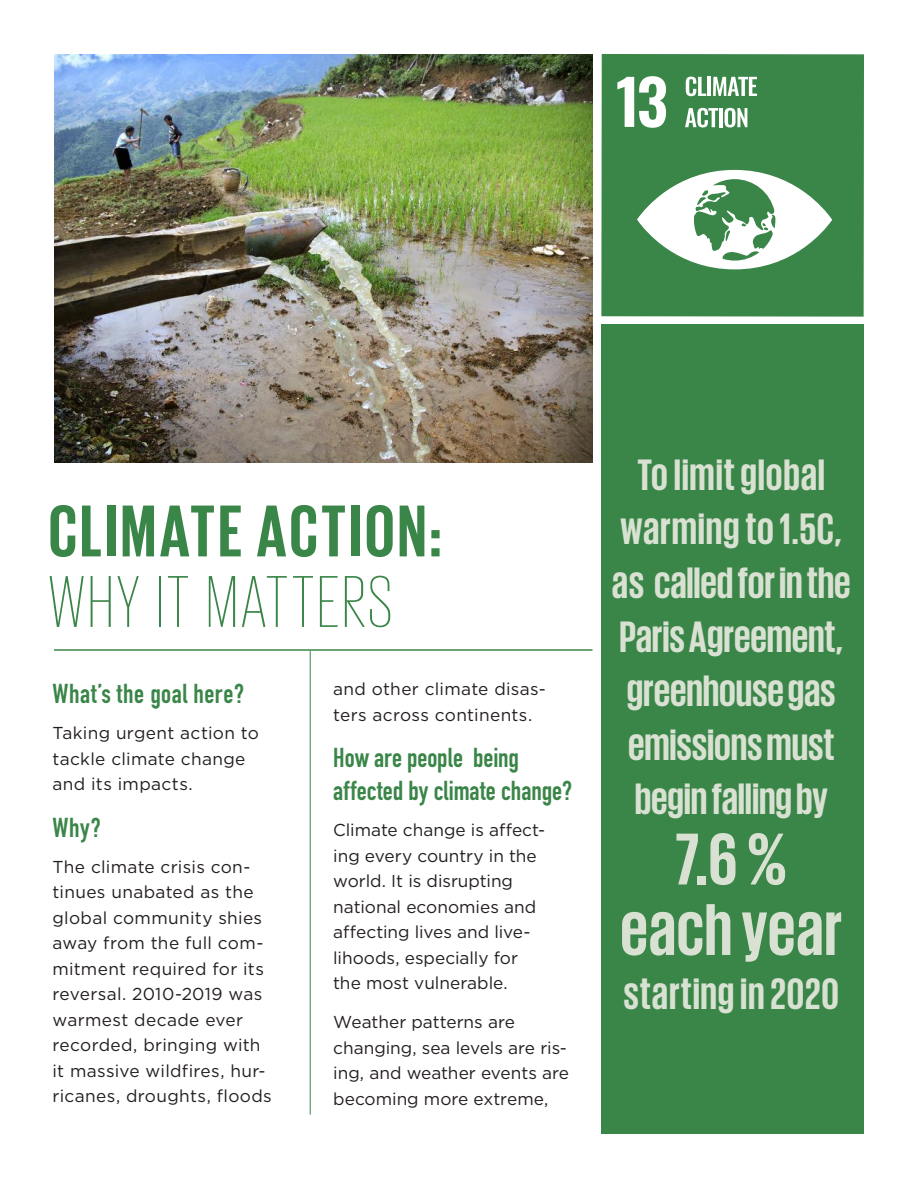
<style>
.page{position:relative;width:918px;height:1188px;background:#fff}
.page>*{position:absolute;margin:0;border:0;box-sizing:border-box;transform-origin:0 0}
.t1{font:700 75px "Giorgio Sans";letter-spacing:.045em;color:#3a8548}
.t2{font:700 75px/70.5px "Giorgio Sans";letter-spacing:.015em;color:#d9e1d2;text-align:center}
.t3{font:200 75px "Giorgio Sans";letter-spacing:.045em;color:#3a8548}
.t4{font:700 45px/54px "Giorgio Sans";color:#d9e1d2;text-align:center}
.t5{font:700 45px "Giorgio Sans";letter-spacing:.02em;color:#d9e1d2}
.t6{font:27px/33px "DIN Engschrift";letter-spacing:.005em;color:#3a8548}
.t7{font:17.25px/25.5px "Gotham";letter-spacing:.01em;color:#241f1f}
</style>
<div class="page">
<img style="left:54px;top:54px;width:539px;height:408px">
<div style="left:601px;top:325px;width:263px;height:809px;background:#3a8548"></div>
<hr style="left:54px;top:649px;width:538px;height:2px;background:#3a8548">
<hr style="left:310px;top:651px;width:1px;height:464px;background:#3a8548">
<div style="left:601px;top:54px;width:263px;height:263px;background:#3a8548"></div>
<svg style="left:617px;top:76px;width:49px;height:52px"></svg>
<svg style="left:686px;top:77px;width:20px;height:19px"></svg>
<hr style="left:707px;top:77px;width:4px;height:19px;background:#fff">
<svg style="left:713px;top:77px;width:44px;height:19px"></svg>
<svg style="left:685px;top:108px;width:33px;height:19px"></svg>
<hr style="left:719px;top:108px;width:4px;height:19px;background:#fff">
<svg style="left:725px;top:108px;width:22px;height:19px"></svg>
<svg style="left:637px;top:170px;width:195px;height:99px"></svg>
<h1 class="t1" style="left:49px;top:493px;width:395px">CLIMATE ACTION:</h1>
<h1 class="t3" style="left:49px;top:566px;width:345px">WHY IT MATTERS</h1>
<h3 class="t6" style="left:52px;top:677px;width:193px">What’s the goal here?</h3>
<p class="t7" style="left:52px;top:720px;width:208px">Taking urgent action to tackle climate change and its impacts.</p>
<h3 class="t6" style="left:52px;top:811px;width:50px">Why?</h3>
<p class="t7" style="left:52px;top:854px;width:221px">The climate crisis con&shy;tinues unabated as the global community shies away from the full com&shy;mitment required for its reversal. 2010-2019 was warmest decade ever recorded, bringing with it massive wildfires, hur&shy;ricanes, droughts, floods</p>
<p class="t7" style="left:333px;top:676px;width:214px">and other climate disas&shy;ters across continents.</p>
<h3 class="t6" style="left:333px;top:741px;width:240px">How are people being affected by climate change?</h3>
<p class="t7" style="left:333px;top:817px;width:213px">Climate change is affect&shy;ing every country in the world. It is disrupting national economies and affecting lives and live&shy;lihoods, especially for the most vulnerable.</p>
<p class="t7" style="left:333px;top:1009px;width:237px">Weather patterns are changing, sea levels are ris&shy;ing, and weather events are becoming more extreme,</p>
<h2 class="t4" style="left:612px;top:446px;width:240px">To limit global warming to 1.5C, as called for in the<br>Paris Agreement, greenhouse gas emissions must begin falling by</h2>
<h1 class="t2" style="left:620px;top:822px;width:223px">7.6 % each year</h1>
<h2 class="t5" style="left:624px;top:971px;width:217px">starting in 2020</h2>
</div>
